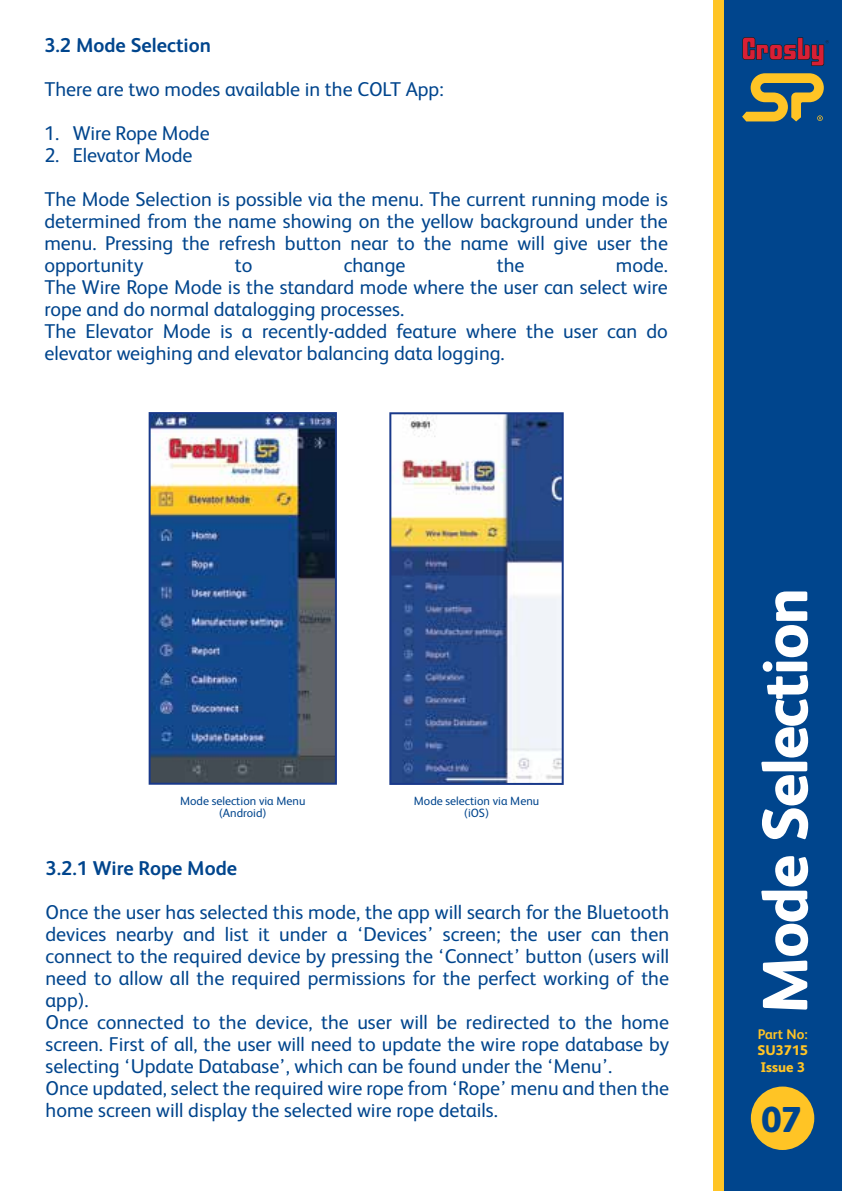
<style>
.page{position:relative;width:842px;height:1191px;background:#fff}
.page>*{position:absolute;margin:0;border:0;box-sizing:border-box;transform-origin:0 0}
.t1{font:800 64px "FS Albert";letter-spacing:-.025em;color:#fff}
.t2{font:800 36px "FS Albert";color:#00458d}
.t3{font:20px/22px "FS Albert";color:#00458d}
.t4{font:700 20px "FS Albert";color:#00458d}
.t5{font:800 14px/16.8px "FS Albert";color:#ffc425}
.t6{font:700 14px "FS Albert";color:#ffc425}
.t7{font:12px/12px "FS Albert";color:#00458d;text-align:center}
</style>
<div class="page">
<div style="left:723px;top:0;width:119px;height:1191px;background:#00458d"></div>
<div style="left:713px;top:0;width:10px;height:1191px;background:#ffc425"></div>
<div style="left:751px;top:1086px;width:63px;height:64px;background:#ffc425;border-radius:50%"></div>
<svg style="left:742px;top:73px;width:82px;height:48px"></svg>
<svg style="left:742px;top:37px;width:87px;height:29px"></svg>
<img style="left:149px;top:412px;width:188px;height:372px">
<svg style="left:389px;top:412px;width:175px;height:373px"></svg>
<p class="t4" style="left:44px;top:34px;width:168px">3.2 Mode Selection</p>
<p class="t3" style="left:44px;top:78px;width:401px">There are two modes available in the COLT App:</p>
<p class="t3" style="left:44px;top:122px;width:167px">1. Wire Rope Mode</p>
<p class="t3" style="left:44px;top:144px;width:150px">2. Elevator Mode</p>
<p class="t3" style="left:44px;top:188px;width:625px;text-align:justify">The Mode Selection is possible via the menu. The current running mode is determined from the name showing on the yellow background under the menu. Pressing the refresh button near to the name will give user the opportunity</p>
<p class="t3" style="left:44px;top:254px;width:625px;text-indent:571px">mode.<br>The Wire Rope Mode is the standard mode where the user can select wire rope and do normal datalogging processes.<br>The Elevator Mode is a recently-added feature where the user can do elevator weighing and elevator balancing data logging.</p>
<p class="t3" style="left:235px;top:254px;width:19px">to</p>
<p class="t3" style="left:344px;top:254px;width:63px">change</p>
<p class="t3" style="left:497px;top:254px;width:29px">the</p>
<p class="t7" style="left:180px;top:795px;width:127px">Mode selection via Menu (Android)</p>
<p class="t7" style="left:414px;top:795px;width:127px">Mode selection via Menu (iOS)</p>
<p class="t4" style="left:46px;top:856px;width:193px">3.2.1 Wire Rope Mode</p>
<p class="t3" style="left:46px;top:900px;width:625px">Once the user has selected this mode, the app will search for the Bluetooth devices nearby and list it under a ‘Devices’ screen; the user can then connect to the required device by pressing the ‘Connect’ button (users will need to allow all the required permissions for the perfect working of the app).<br>Once connected to the device, the user will be redirected to the home screen. First of all, the user will need to update the wire rope database by selecting ‘Update Database’, which can be found under the ‘Menu’.<br>Once updated, select the required wire rope from ‘Rope’ menu and then the home screen will display the selected wire rope details.</p>
<h1 class="t1" style="left:748px;top:1014px;width:428px;rotate:-90deg">Mode Selection</h1>
<p class="t6" style="left:758px;top:1025px;width:51px">Part No:</p>
<p class="t5" style="left:758px;top:1042px;width:52px">SU3715<br>Issue 3</p>
<h2 class="t2" style="left:761px;top:1098px;width:42px">07</h2>
</div>
